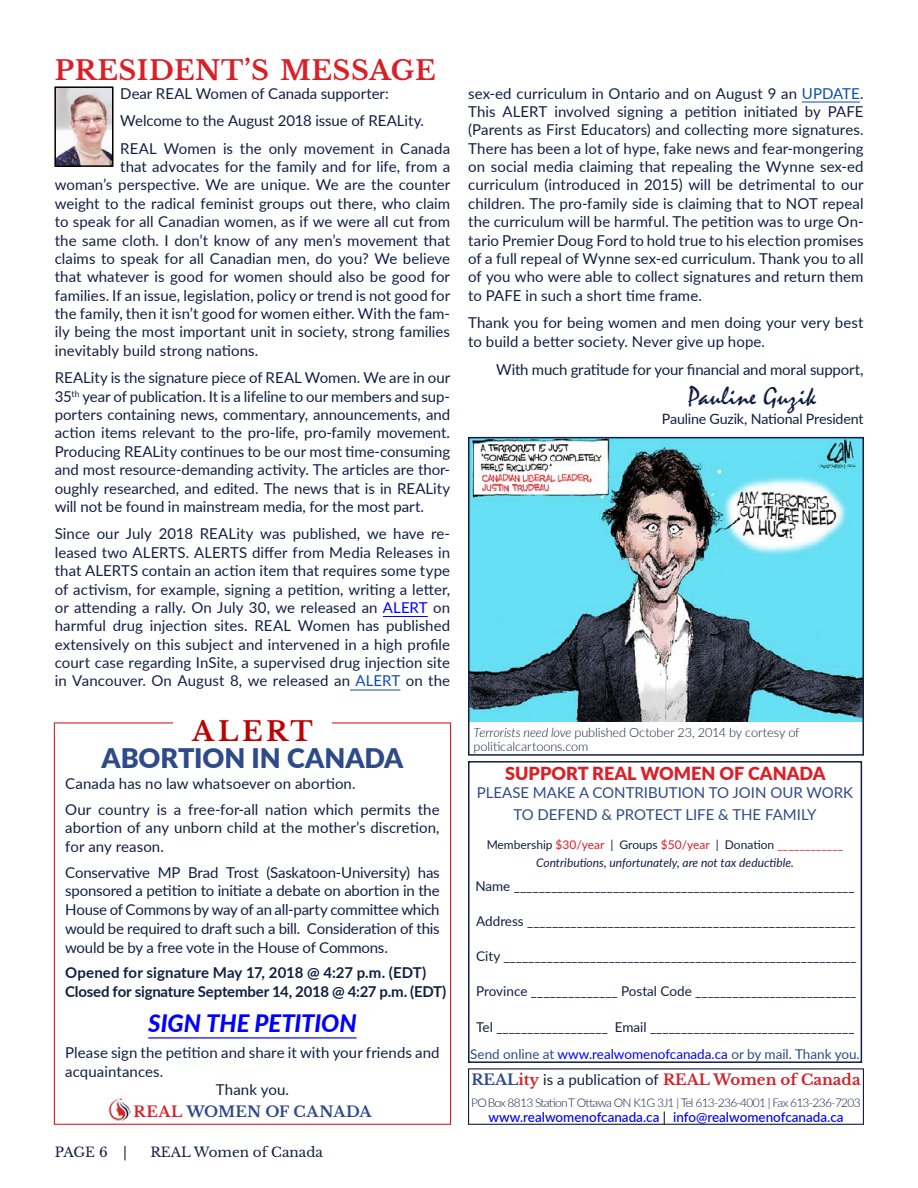
<style>
.page{position:relative;width:918px;height:1188px;background:#fff}
.page>*{position:absolute;margin:0;border:0;box-sizing:border-box;transform-origin:0 0}
.t1{font:700 27px "Libre Baskerville";letter-spacing:.02em;color:#db1f27}
.t2{font:900 27px "Lato";color:#2e4a89}
.t3{font:27px "Mistral";letter-spacing:.015em;color:#131e42}
.t4{font:700 27px "Libre Baskerville";color:#c00000}
.t5{font:italic 800 24px "Lato";color:#00f}
.t6{font:900 18px "Lato";color:#db1f27}
.t7{font:15px/18.5px "Lato";letter-spacing:.005em;color:#131e42;text-align:justify}
.t8{font:700 15px/18.8px "Lato";letter-spacing:-.015em;color:#131e42}
.t9{font:15px "Lato";color:#2e4a89}
.t10{font:15px "Lato";letter-spacing:-.015em;color:#131e42}
.t11{font:700 15px "Libre Baskerville";color:#2e4a89}
.t12{font:700 15px "Libre Baskerville";color:#d2232a}
.t13{font:700 15px "Libre Baskerville";color:#db1f27}
.t14{font:14.25px "Lato";letter-spacing:-.015em;color:#131e42}
.t15{font:13.5px/27px "Lato";color:#131e42;text-align:center}
.t16{font:500 13.5px "Lato";color:#00f}
.t17{font:13.5px "Libre Baskerville";color:#131e42}
.t18{font:300 12.75px/13.5px "Lato";letter-spacing:-.01em;color:#131e42}
.t19{font:italic 12px/18px "Lato";color:#131e42;text-align:center}
.t20{font:300 12px "Lato";letter-spacing:-.06em;color:#131e42}
.s1{color:#00f}
.s2{color:#000}
.s3{color:#0b4cb4}
.s4{font-style:italic}
.s5{font-style:normal}
.s6{font-style:normal;color:#db1f27}
.s7{color:#2e4a89}
.s8{font-family:"Libre Baskerville";font-weight:700;color:#d2232a}
</style>
<div class="page">
<svg style="left:468px;top:1068px;width:396px;height:57px"></svg>
<svg style="left:468px;top:761px;width:395px;height:302px"></svg>
<hr style="left:383px;top:616px;width:45px;height:1px;background:#00f">
<hr style="left:350px;top:690px;width:50px;height:1px;background:#0b4cb4">
<hr style="left:802px;top:102px;width:58px;height:1px;background:#0b4cb4">
<img style="left:57px;top:89px;width:54px;height:75px">
<div style="left:54px;top:86px;width:60px;height:81px;border:2px solid #000"></div>
<img style="left:471px;top:440px;width:390px;height:282px">
<div style="left:468px;top:437px;width:396px;height:319px;border:2px solid #131e42"></div>
<hr style="left:148px;top:1037px;width:209px;height:2px;background:#00f">
<img style="left:108px;top:1098px;width:22px;height:23px">
<h1 class="t1" style="left:55px;top:54px;width:382px">PRESIDENT’S MESSAGE</h1>
<p class="t7" style="left:120px;top:79px;width:331px;line-height:27.6px;text-align:left">Dear REAL Women of Canada supporter:<br>Welcome to the August 2018 issue of REALity.<br>REAL Women is the only movement in Canada</p>
<p class="t7" style="left:55px;top:157px;width:397px;text-indent:66px">that advocates for the family and for life, from a woman’s perspective. We are unique. We are the counter weight to the radical feminist groups out there, who claim to speak for all Canadian women, as if we were all cut from the same cloth. I don’t know of any men’s movement that claims to speak for all Canadian men, do you? We believe that whatever is good for women should also be good for families. If an issue, legislation, policy or trend is not good for the family, then it isn’t good for women either. With the fam&shy;ily being the most important unit in society, strong families inevitably build strong nations.</p>
<p class="t7" style="left:55px;top:368px;width:397px">REALity is the signature piece of REAL Women. We are in our 35<sup>th</sup> year of publication. It is a lifeline to our members and sup&shy;porters containing news, commentary, announcements, and action items relevant to the pro-life, pro-family movement.<br>Producing REALity continues to be our most time-consuming and most resource-demanding activity. The articles are thor&shy;oughly researched, and edited. The news that is in REALity will not be found in mainstream media, for the most part.</p>
<p class="t7" style="left:55px;top:524px;width:397px">Since our July 2018 REALity was published, we have re&shy;leased two ALERTS. ALERTS differ from Media Releases in that ALERTS contain an action item that requires some type of activism, for example, signing a petition, writing a letter, or attending a rally. On July 30, we released an <span class="s1">ALERT</span> on harmful drug injection sites<span class="s2">.</span> REAL Women has published extensively on this subject and intervened in a high profile court case regarding InSite, a supervised drug injection site in Vancouver. On August 8, we released an <span class="s3">ALERT</span> on the</p>
<h1 class="t4" style="left:192px;top:714px;width:25px">ALE</h1>
<h1 class="t4" style="left:266px;top:714px;width:48px">RT</h1>
<h1 class="t2" style="left:102px;top:738px;width:303px">ABORTION IN CANADA</h1>
<p class="t7" style="left:65px;top:770px;width:376px;line-height:25.5px">Canada has no law whatsoever on abortion.<br>Our country is a free-for-all nation which permits the</p>
<p class="t7" style="left:65px;top:818px;width:376px">abortion of any unborn child at the mother’s discretion, for any reason.</p>
<p class="t7" style="left:65px;top:862px;width:376px">Conservative MP Brad Trost (Saskatoon-University) has sponsored a petition to initiate a debate on abortion in the House of Commons by way of an all-party committee which would be required to draft such a bill. Consideration of this would be by a free vote in the House of Commons.</p>
<p class="t8" style="left:65px;top:963px;width:383px">Opened for signature M ay 17, 2018 @ 4:27 p.m. (EDT)<br>Closed for signature September 14, 2018 @ 4:27 p.m. (EDT)</p>
<h2 class="t5" style="left:148px;top:1006px;width:27px">SIGN</h2>
<h2 class="t5" style="left:206px;top:1006px;width:76px">THE PETITION</h2>
<p class="t7" style="left:65px;top:1043px;width:376px">Please sign the petition and share it with your friends and</p>
<p class="t7" style="left:65px;top:1061px;width:100px">acquaintances.</p>
<p class="t7" style="left:216px;top:1080px;width:75px">Thank you.</p>
<p class="t13" style="left:133px;top:1102px;width:26px">REAL</p>
<p class="t11" style="left:187px;top:1102px;width:187px">WOMEN OF CANADA</p>
<p class="t17" style="left:55px;top:1144px;width:74px">Page 6 |</p>
<p class="t17" style="left:150px;top:1144px;width:174px">Real Women of Canada</p>
<p class="t7" style="left:468px;top:83px;width:397px">sex-ed curriculum in Ontario and on August 9 an <span class="s3">UPDATE</span>.<br>This ALERT involved signing a petition initiated by PAFE (Parents as First Educators) and collecting more signatures.<br>There has been a lot of hype, fake news and fear-mongering on social media claiming that repealing the Wynne sex-ed curriculum (introduced in 2015) will be detrimental to our children. The pro-family side is claiming that to NOT repeal the curriculum will be harmful. The petition was to urge On&shy;tario Premier Doug Ford to hold true to his election promises of a full repeal of Wynne sex-ed curriculum. Thank you to all of you who were able to collect signatures and return them to PAFE in such a short time frame.</p>
<p class="t7" style="left:468px;top:313px;width:397px">Thank you for being women and men doing your very best to build a better society. Never give up hope.</p>
<p class="t10" style="left:496px;top:359px;width:369px">With much gratitude for your financial and moral support,</p>
<h1 class="t3" style="left:688px;top:381px;width:130px">Pauline Guzik</h1>
<p class="t14" style="left:662px;top:408px;width:203px">Pauline Guzik, National President</p>
<p class="t18" style="left:474px;top:725px;width:328px"><span class="s4">Terrorists need love</span> published October 23, 2014 by cortesy of politicalcartoons.com</p>
<p class="t6" style="left:505px;top:760px;width:322px">SUPPORT REAL WOMEN OF CANADA</p>
<p class="t9" style="left:477px;top:782px;width:19px">Please</p>
<p class="t9" style="left:533px;top:782px;width:12px">make</p>
<p class="t9" style="left:579px;top:782px;width:24px">a contribution</p>
<p class="t9" style="left:709px;top:782px;width:33px">to join</p>
<p class="t9" style="left:770px;top:782px;width:12px">our</p>
<p class="t9" style="left:807px;top:782px;width:13px">work</p>
<p class="t9" style="left:513px;top:804px;width:35px">to defend</p>
<p class="t9" style="left:601px;top:804px;width:25px">&amp; protect</p>
<p class="t9" style="left:685px;top:804px;width:8px">life</p>
<p class="t9" style="left:718px;top:804px;width:25px">&amp; the</p>
<p class="t9" style="left:765px;top:804px;width:10px">family</p>
<p class="t19" style="left:487px;top:835px;width:358px"><span class="s5">Membership</span> <span class="s6">$30/year</span> <span class="s5">| Groups</span> <span class="s6">$50/year</span> <span class="s5">| Donation</span> <span class="s6">____________<br></span>Contributions, unfortunately, are not tax deductible.</p>
<p class="t15" style="left:475px;top:872px;width:381px">Name _______________________________________________________</p>
<p class="t15" style="left:476px;top:907px;width:381px">Address _____________________________________________________</p>
<p class="t15" style="left:476px;top:942px;width:382px">City _________________________________________________________</p>
<p class="t15" style="left:476px;top:977px;width:382px">Province ______________ Postal Code __________________________</p>
<p class="t15" style="left:470px;top:1013px;width:391px">Tel __________________ Email _________________________________<br><span class="s7">Send online at</span> <span class="s1">www.realwomenofcanada.ca</span> <span class="s7">or by mail. Thank you.</span></p>
<p class="t11" style="left:471px;top:1071px;width:25px">REAL</p>
<p class="t7" style="left:519px;top:1070px;width:170px"><span class="s8">ITY</span> is a publication of <span class="s8">REAL</span></p>
<p class="t12" style="left:713px;top:1071px;width:149px">WOMEN OF CANADA</p>
<p class="t20" style="left:471px;top:1095px;width:391px">PO Box 8813 Station T Ottawa ON K1G 3J1 | Tel 613-236-4001 | Fax 613-236-7203</p>
<p class="t16" style="left:488px;top:1108px;width:357px">www.realwomenofcanada.ca <span class="s2">|</span> info@realwomenofcanada.ca</p>
</div>
